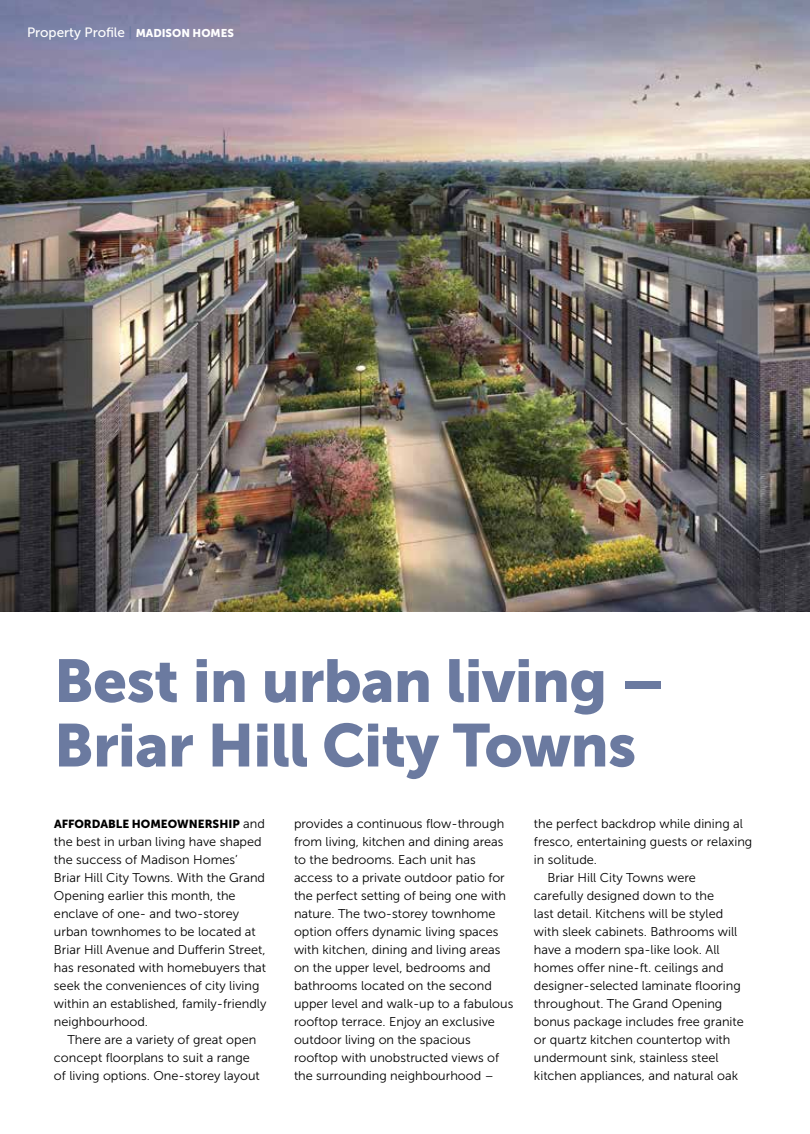
<style>
.page{position:relative;width:810px;height:1134px;background:#fff}
.page>*{position:absolute;margin:0;border:0;box-sizing:border-box;transform-origin:0 0}
.t1{font:60px/64.5px "Museo Sans 900";letter-spacing:-.015em;color:#6b7aa0}
.t2{font:13.5px "Museo Sans 500";color:#fff}
.t3{font:12.75px/18px "Museo Sans 300";color:#000}
.t4{font:11.7px "Museo Sans 900";color:#000}
.s1{color:#6b7aa0}
.s2{font-family:"Museo Sans 900";font-size:11.25px}
.s3{font-family:"Museo Sans 300";font-size:12.75px}
</style>
<div class="page">
<img style="left:0;top:0;width:810px;height:612px">
<p class="t2" style="left:27px;top:25px;width:208px">Property Profile <span class="s1">|</span> <span class="s2">MADISON HOMES</span></p>
<h1 class="t1" style="left:54px;top:649px;width:612px">Best in urban living –<br>Briar Hill City Towns</h1>
<p class="t3" style="left:294px;top:815px;width:221px">provides a continuous flow-through from living, kitchen and dining areas to the bedrooms. Each unit has access to a private outdoor patio for the perfect setting of being one with nature. The two-storey townhome option offers dynamic living spaces with kitchen, dining and living areas on the upper level, bedrooms and bathrooms located on the second upper level and walk-up to a fabulous rooftop terrace. Enjoy an exclusive outdoor living on the spacious rooftop with unobstructed views of the surrounding neighbourhood –</p>
<p class="t3" style="left:534px;top:815px;width:211px">the perfect backdrop while dining al</p>
<p class="t3" style="left:534px;top:833px;width:220px">fresco, entertaining guests or relaxing</p>
<p class="t3" style="left:534px;top:851px;width:65px">in solitude.</p>
<p class="t3" style="left:547px;top:869px;width:150px">Briar Hill City Towns were</p>
<p class="t3" style="left:534px;top:887px;width:182px">carefully designed down to the</p>
<p class="t3" style="left:534px;top:905px;width:191px">last detail. Kitchens will be styled</p>
<p class="t3" style="left:534px;top:923px;width:205px">with sleek cabinets. Bathrooms will</p>
<p class="t3" style="left:534px;top:941px;width:187px">have a modern spa-like look. All</p>
<p class="t3" style="left:534px;top:959px;width:191px">homes offer nine-ft. ceilings and</p>
<p class="t3" style="left:534px;top:977px;width:208px">designer-selected laminate flooring</p>
<p class="t3" style="left:534px;top:995px;width:190px">throughout. The Grand Opening</p>
<p class="t3" style="left:534px;top:1013px;width:211px">bonus package includes free granite</p>
<p class="t3" style="left:534px;top:1031px;width:198px">or quartz kitchen countertop with</p>
<p class="t3" style="left:534px;top:1049px;width:186px">undermount sink, stainless steel</p>
<p class="t3" style="left:534px;top:1067px;width:206px">kitchen appliances, and natural oak</p>
<p class="t4" style="left:54px;top:817px;width:212px">AFFORDABLE HOMEOWNERSHIP <span class="s3">and</span></p>
<p class="t3" style="left:54px;top:833px;width:214px">the best in urban living have shaped the success of Madison Homes’ Briar Hill City Towns. With the Grand Opening earlier this month, the enclave of one- and two-storey urban townhomes to be located at Briar Hill Avenue and Dufferin Street, has resonated with homebuyers that seek the conveniences of city living within an established, family-friendly neighbourhood.</p>
<p class="t3" style="left:54px;top:1031px;width:207px;text-indent:14px">There are a variety of great open concept floorplans to suit a range of living options. One-storey layout</p>
</div>
